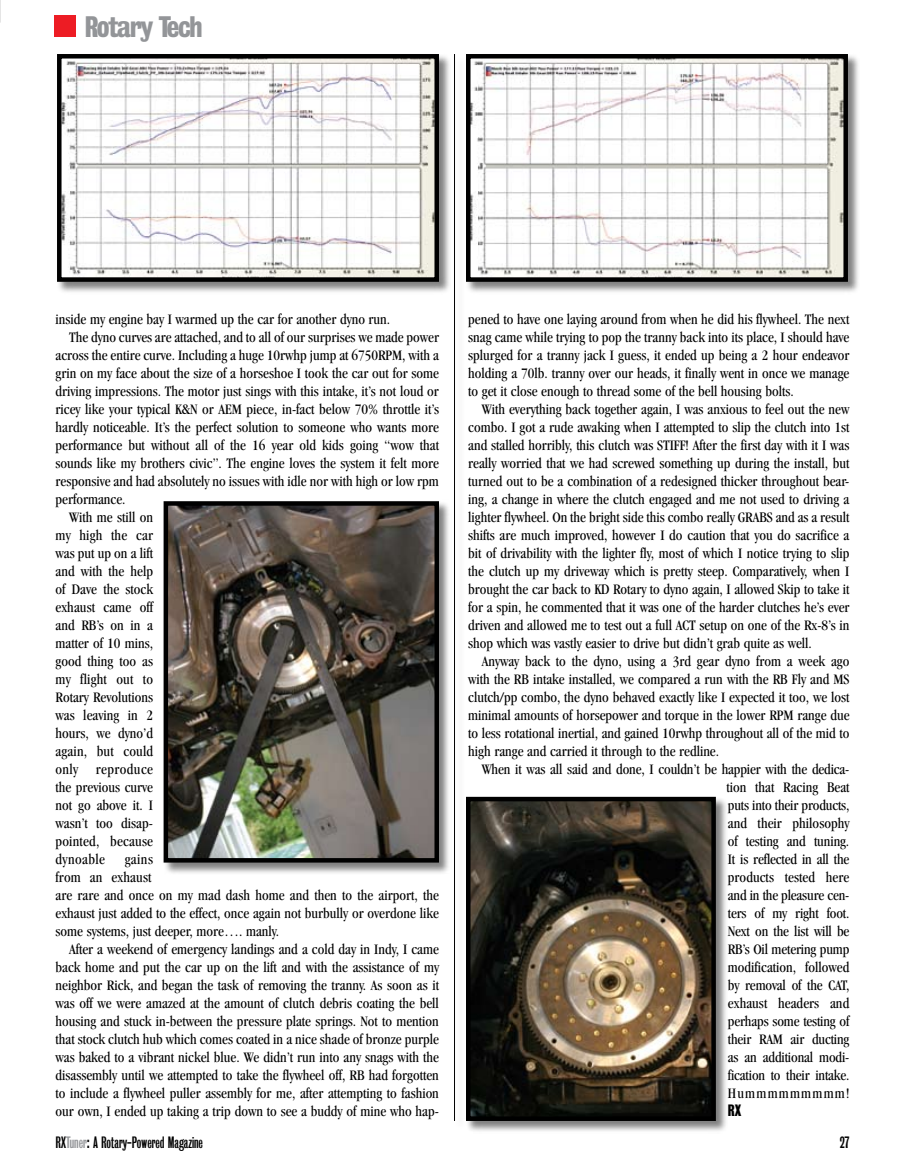
<style>
.page{position:relative;width:905px;height:1175px;background:#fff}
.page>*{position:absolute;margin:0;border:0;box-sizing:border-box;transform-origin:0 0}
.t1{font:27px "Bureau Grot Three Seven";letter-spacing:-.05em;color:#939598}
.t2{font:condensed 15px/18px "Garamond";color:#000;text-align:justify}
.t3{font:15px "Bureau Grot One Three";color:#000}
.t4{font:condensed 15px "Garamond";letter-spacing:.025em;color:#000}
.t5{font:condensed 15px "Garamond";letter-spacing:.03em;color:#000}
.t6{font:15px "Bureau Grot One Seven";color:#000}
.s1{color:#939598}
</style>
<div class="page">
<svg style="left:0;top:0;width:1px;height:23px"></svg>
<div style="left:54px;top:15px;width:21px;height:22px;background:#ed1c24"></div>
<div style="left:56px;top:52px;width:395px;height:242px;background:#000;opacity:.5"></div>
<img style="left:62px;top:59px;width:372px;height:218px">
<div style="left:57px;top:54px;width:382px;height:228px;border:4px solid #000"></div>
<div style="left:162px;top:500px;width:289px;height:375px;background:#000;opacity:.5"></div>
<img style="left:169px;top:506px;width:265px;height:351px">
<div style="left:164px;top:501px;width:275px;height:361px;border:4px solid #000"></div>
<div style="left:464px;top:795px;width:264px;height:338px;background:#000;opacity:.5"></div>
<img style="left:471px;top:801px;width:240px;height:314px">
<div style="left:466px;top:796px;width:250px;height:324px;border:4px solid #000"></div>
<div style="left:453px;top:55px;width:14px;height:1075px;background:#fbfbfb"></div>
<hr style="left:454px;top:54px;width:1px;height:1066px;background:#000">
<div style="left:464px;top:52px;width:396px;height:242px;background:#000;opacity:.5"></div>
<img style="left:471px;top:59px;width:372px;height:218px">
<div style="left:466px;top:54px;width:382px;height:228px;border:4px solid #000"></div>
<h1 class="t1" style="left:85px;top:11px;width:119px">Rotary Tech</h1>
<p class="t2" style="left:56px;top:310px;width:336px">inside my engine bay I warmed up the car for another dyno run.</p>
<p class="t2" style="left:69px;top:328px;width:371px">The dyno curves are attached, and to all of our surprises we made power</p>
<p class="t2" style="left:56px;top:346px;width:385px">across the entire curve. Including a huge 10rwhp jump at 6750RPM, with a</p>
<p class="t2" style="left:56px;top:364px;width:385px">grin on my face about the size of a horseshoe I took the car out for some</p>
<p class="t2" style="left:56px;top:382px;width:385px">driving impressions. The motor just sings with this intake, it’s not loud or</p>
<p class="t2" style="left:56px;top:400px;width:385px">ricey like your typical K&amp;N or AEM piece, in-fact below 70% throttle it’s</p>
<p class="t2" style="left:56px;top:418px;width:385px">hardly noticeable. It’s the perfect solution to someone who wants more</p>
<p class="t2" style="left:56px;top:436px;width:385px">performance but without all of the 16 year old kids going “wow that</p>
<p class="t2" style="left:56px;top:454px;width:385px">sounds like my brothers civic”. The engine loves the system it felt more</p>
<p class="t2" style="left:56px;top:472px;width:385px">responsive and had absolutely no issues with idle nor with high or low rpm</p>
<p class="t2" style="left:56px;top:490px;width:71px">performance.</p>
<p class="t2" style="left:69px;top:508px;width:85px">With me still on</p>
<p class="t2" style="left:56px;top:526px;width:99px">my high the car</p>
<p class="t2" style="left:56px;top:544px;width:99px">was put up on a lift</p>
<p class="t2" style="left:56px;top:562px;width:99px">and with the help</p>
<p class="t2" style="left:56px;top:580px;width:99px">of Dave the stock</p>
<p class="t2" style="left:56px;top:598px;width:99px">exhaust came off</p>
<p class="t2" style="left:56px;top:616px;width:99px">and RB’s on in a</p>
<p class="t2" style="left:56px;top:634px;width:99px">matter of 10 mins,</p>
<p class="t2" style="left:56px;top:652px;width:99px">good thing too as</p>
<p class="t2" style="left:56px;top:670px;width:99px">my flight out to</p>
<p class="t2" style="left:56px;top:688px;width:99px">Rotary Revolutions</p>
<p class="t2" style="left:56px;top:706px;width:99px">was leaving in 2</p>
<p class="t2" style="left:56px;top:724px;width:99px">hours, we dyno’d</p>
<p class="t2" style="left:56px;top:742px;width:99px">again, but could</p>
<p class="t4" style="left:56px;top:761px;width:99px">only reproduce</p>
<p class="t2" style="left:56px;top:778px;width:99px">the previous curve</p>
<p class="t2" style="left:56px;top:796px;width:99px">not go above it. I</p>
<p class="t2" style="left:56px;top:814px;width:99px">wasn’t too disap-</p>
<p class="t2" style="left:56px;top:832px;width:99px">pointed, because</p>
<p class="t5" style="left:56px;top:851px;width:51px">dynoable</p>
<p class="t2" style="left:56px;top:850px;width:385px;text-align:left;text-indent:69px">gains<br>from an exhaust<br>are rare and once on my mad dash home and then to the airport, the exhaust just added to the effect, once again not burbully or overdone like some systems, just deeper, more…. manly.</p>
<p class="t2" style="left:56px;top:940px;width:385px;text-indent:14px">After a weekend of emergency landings and a cold day in Indy, I came back home and put the car up on the lift and with the assistance of my neighbor Rick, and began the task of removing the tranny. As soon as it was off we were amazed at the amount of clutch debris coating the bell housing and stuck in-between the pressure plate springs. Not to mention that stock clutch hub which comes coated in a nice shade of bronze purple was baked to a vibrant nickel blue. We didn’t run into any snags with the disassembly until we attempted to take the flywheel off, RB had forgotten to include a flywheel puller assembly for me, after attempting to fashion our own, I ended up taking a trip down to see a buddy of mine who hap-</p>
<p class="t2" style="left:468px;top:310px;width:383px">pened to have one laying around from when he did his flywheel. The next snag came while trying to pop the tranny back into its place, I should have splurged for a tranny jack I guess, it ended up being a 2 hour endeavor holding a 70lb. tranny over our heads, it finally went in once we manage to get it close enough to thread some of the bell housing bolts.</p>
<p class="t2" style="left:468px;top:400px;width:383px;text-indent:14px">With everything back together again, I was anxious to feel out the new combo. I got a rude awaking when I attempted to slip the clutch into 1st and stalled horribly, this clutch was STIFF! After the first day with it I was really worried that we had screwed something up during the install, but turned out to be a combination of a redesigned thicker throughout bear&shy;ing, a change in where the clutch engaged and me not used to driving a lighter flywheel. On the bright side this combo really GRABS and as a result shifts are much improved, however I do caution that you do sacrifice a bit of drivability with the lighter fly, most of which I notice trying to slip the clutch up my driveway which is pretty steep. Comparatively, when I brought the car back to KD Rotary to dyno again, I allowed Skip to take it for a spin, he commented that it was one of the harder clutches he’s ever driven and allowed me to test out a full ACT setup on one of the Rx-8’s in shop which was vastly easier to drive but didn’t grab quite as well.</p>
<p class="t2" style="left:468px;top:652px;width:383px;text-indent:14px">Anyway back to the dyno, using a 3rd gear dyno from a week ago with the RB intake installed, we compared a run with the RB Fly and MS clutch/pp combo, the dyno behaved exactly like I expected it too, we lost minimal amounts of horsepower and torque in the lower RPM range due to less rotational inertial, and gained 10rwhp throughout all of the mid to high range and carried it through to the redline.</p>
<p class="t2" style="left:726px;top:760px;width:125px;text-indent:-245px">When it was all said and done, I couldn’t be happier with the dedica&shy;tion that Racing Beat puts into their products, and their philosophy of testing and tuning.<br>It is reflected in all the products tested here and in the pleasure cen&shy;ters of my right foot.<br>Next on the list will be RB’s Oil metering pump modification, followed by removal of the CAT, exhaust headers and perhaps some testing of their RAM air ducting as an additional modi&shy;fication to their intake.<br>Hummmmmmmmm!</p>
<p class="t6" style="left:728px;top:1102px;width:15px">RX</p>
<p class="t3" style="left:56px;top:1134px;width:149px">RX<span class="s1">Tuner</span>: A Rotary-Powered Magazine</p>
<p class="t3" style="left:839px;top:1134px;width:11px">27</p>
</div>
